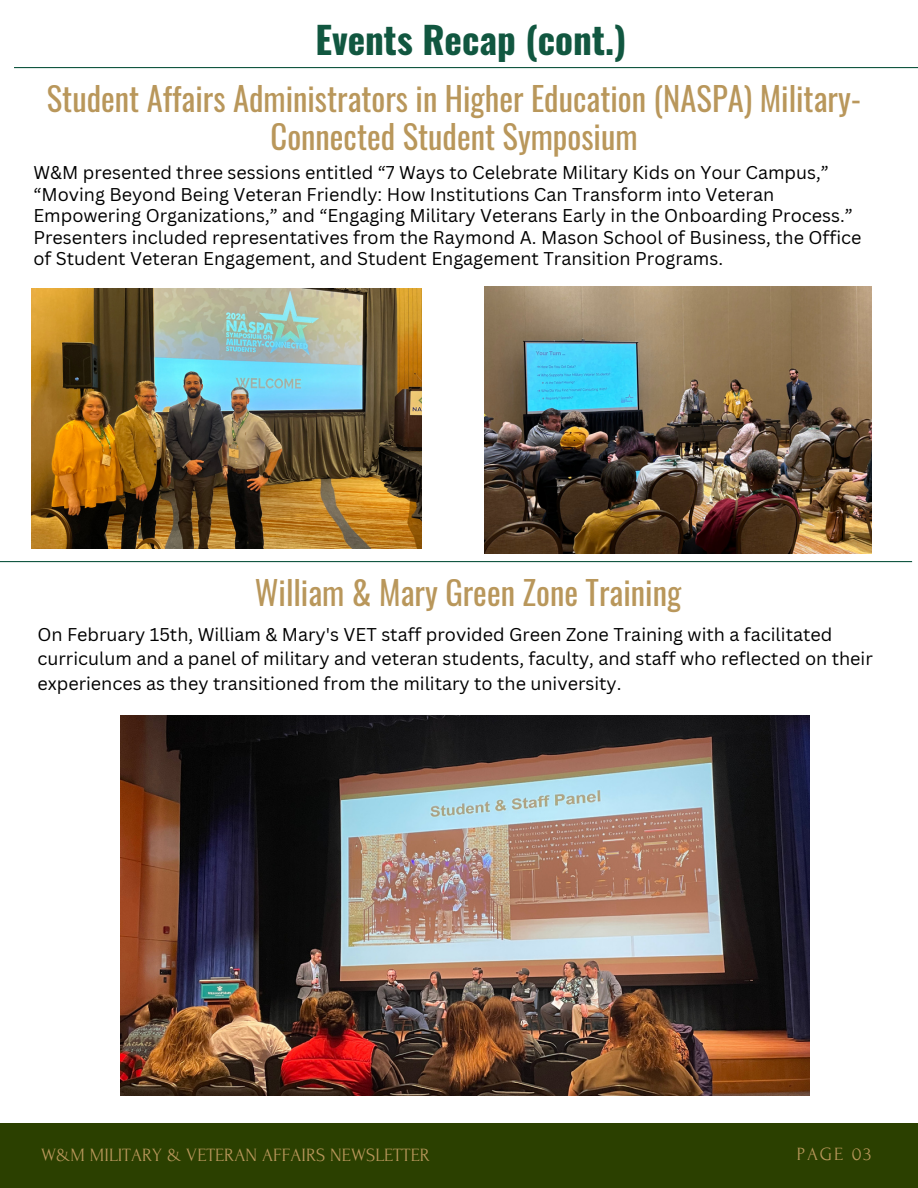
<style>
.page{position:relative;width:918px;height:1188px;background:#fff}
.page>*{position:absolute;margin:0;border:0;box-sizing:border-box;transform-origin:0 0}
.t1{font:700 37.2px "Oswald";color:#115740}
.t2{font:32.7px/38.2px "Oswald";color:#b9975b;text-align:center}
.t3{font:18.75px "Forum";color:#b9975b}
.t4{font:18px/21.3px "Canva Sans";color:#000}
</style>
<div class="page">
<hr style="left:14px;top:67px;width:904px;height:1px;background:#115740">
<div style="left:0;top:1123px;width:918px;height:65px;background:#2b4000"></div>
<hr style="left:0;top:561px;width:912px;height:1px;background:#115740">
<img style="left:32px;top:288px;width:389px;height:260px">
<img style="left:484px;top:287px;width:387px;height:266px">
<img style="left:121px;top:716px;width:688px;height:380px">
<h2 class="t1" style="left:315px;top:10px;width:312px">Events Recap (cont.)</h2>
<p class="t2" style="left:47px;top:78px;width:816px">Student Affairs Administrators in Higher Education (NASPA) Military-<br>Connected Student Symposium</p>
<h3 class="t4" style="left:33px;top:162px;width:830px">W&amp;M presented three sessions entitled “7 Ways to Celebrate Military Kids on Your Campus,” “Moving Beyond Being Veteran Friendly: How Institutions Can Transform into Veteran Empowering Organizations,” and “Engaging Military Veterans Early in the Onboarding Process.” Presenters included representatives from the Raymond A. Mason School of Business, the Office of Student Veteran Engagement, and Student Engagement Transition Programs.</h3>
<h3 class="t2" style="left:255px;top:572px;width:428px">William &amp; Mary Green Zone Training</h3>
<p class="t4" style="left:37px;top:621px;width:837px;line-height:24.8px">On February 15th, William &amp; Mary's VET staff provided Green Zone Training with a facilitated curriculum and a panel of military and veteran students, faculty, and staff who reflected on their experiences as they transitioned from the military to the university.</p>
<p class="t3" style="left:41px;top:1145px;width:390px">W&amp;M MILITARY &amp; VETERAN AFFAIRS NEWSLETTER</p>
<p class="t3" style="left:797px;top:1144px;width:76px">PAGE 03</p>
</div>
